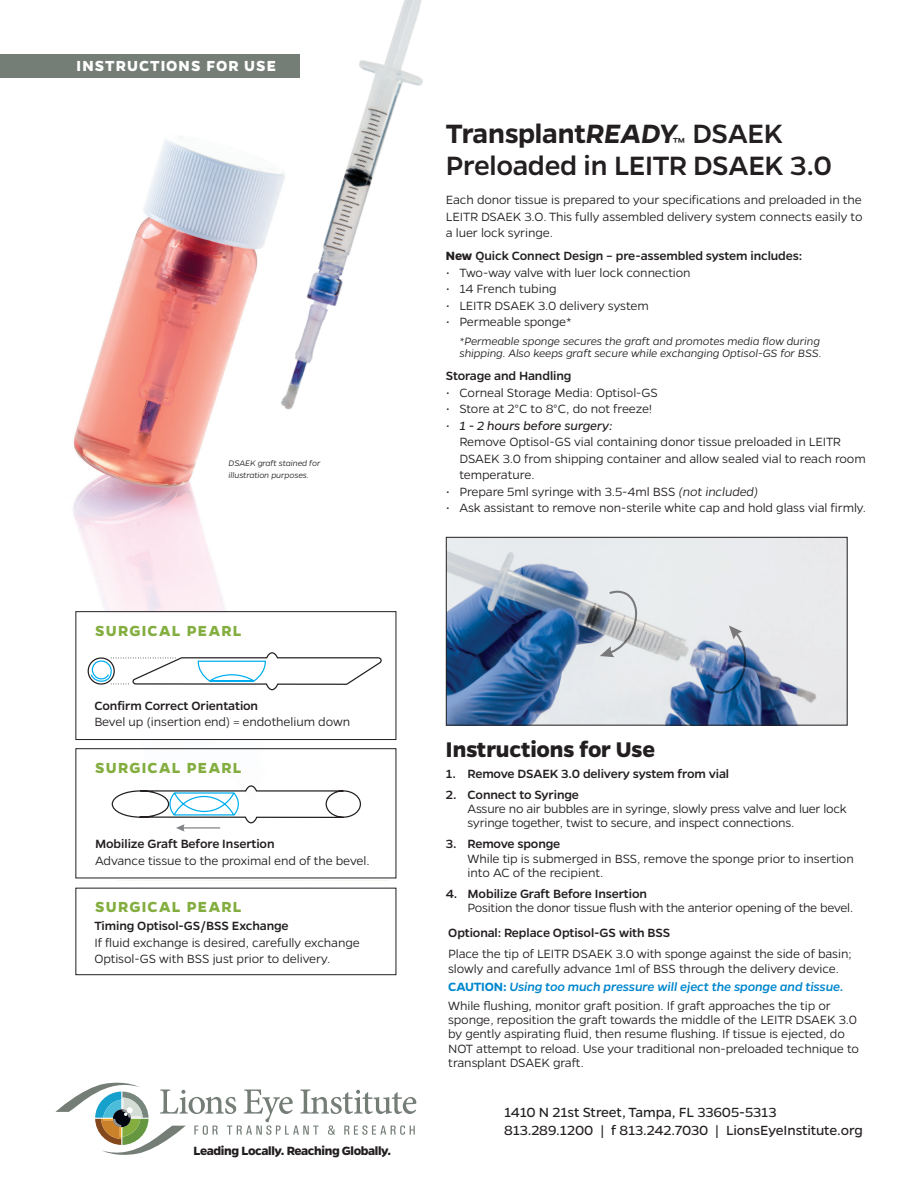
<style>
.page{position:relative;width:918px;height:1188px;background:#fff}
.page>*{position:absolute;margin:0;border:0;box-sizing:border-box;transform-origin:0 0}
.t1{font:500 30px/31.5px "Gentona";letter-spacing:-.015em;color:#231f20}
.t2{font:700 24px "Gentona";letter-spacing:-.01em;color:#231f20}
.t3{font:700 16.5px "Gentona";letter-spacing:.08em;color:#83ae3f}
.t4{font:700 16.5px "Gentona";letter-spacing:.065em;color:#fff}
.t5{font:15px/18px "Gentona";letter-spacing:-.005em;color:#231f20}
.t6{font:300 13.5px/14.2px "Gentona";letter-spacing:-.01em;color:#231f20}
.t7{font:500 13.5px "Gentona";letter-spacing:-.01em;color:#231f20}
.t8{font:700 13.5px "Gentona";letter-spacing:-.03em;color:#231f20}
.t9{font:italic 300 12px/12px "Gentona";letter-spacing:-.01em;color:#231f20}
.t10{font:italic 300 9px/12px "Gentona";letter-spacing:-.01em;color:#231f20}
.s1{font-weight:600}
.s2{font-weight:600;font-style:italic}
.s3{font-weight:700}
.s4{font-weight:400;font-style:italic}
.s5{font-style:italic}
.s6{font-weight:600;color:#0087cd}
.s7{font-weight:500;font-style:italic;color:#0087cd}
</style>
<div class="page">
<img style="left:73px;top:140px;width:324px;height:741px">
<div style="left:0;top:54px;width:300px;height:24px;background:#747d76"></div>
<svg style="left:55px;top:1082px;width:361px;height:73px"></svg>
<img style="left:168px;top:0;width:255px;height:447px">
<div style="left:76px;top:612px;width:320px;height:128px;background:#fff"></div>
<div style="left:75px;top:611px;width:321px;height:129px;border:1px solid #231f20"></div>
<div style="left:88px;top:657px;width:27px;height:28px;border:1px solid #231f20;border-radius:50%"></div>
<svg style="left:90px;top:652px;width:292px;height:39px"></svg>
<div style="left:75px;top:748px;width:321px;height:130px;border:1px solid #231f20"></div>
<svg style="left:111px;top:785px;width:251px;height:47px"></svg>
<div style="left:75px;top:888px;width:321px;height:87px;border:1px solid #231f20"></div>
<img style="left:448px;top:539px;width:398px;height:184px">
<div style="left:446px;top:537px;width:402px;height:188px;border:1px solid #231f20"></div>
<svg style="left:600px;top:591px;width:38px;height:66px;background:#c7cace"></svg>
<svg style="left:706px;top:625px;width:40px;height:69px;background:#7490b4"></svg>
<p class="t4" style="left:77px;top:56px;width:201px">INSTRUCTIONS FOR USE</p>
<p class="t10" style="left:229px;top:457px;width:93px">DSAEK graft stained for illustration purposes.</p>
<p class="t3" style="left:95px;top:621px;width:148px">SURGICAL PEARL</p>
<p class="t7" style="left:94px;top:698px;width:165px">Confirm Correct Orientation</p>
<p class="t6" style="left:94px;top:715px;width:257px">Bevel up (insertion end) = endothelium down</p>
<p class="t3" style="left:95px;top:758px;width:148px">SURGICAL PEARL</p>
<p class="t7" style="left:95px;top:837px;width:181px">Mobilize Graft Before Insertion</p>
<p class="t6" style="left:95px;top:853px;width:276px">Advance tissue to the proximal end of the bevel.</p>
<p class="t3" style="left:95px;top:898px;width:148px">SURGICAL PEARL</p>
<p class="t7" style="left:94px;top:919px;width:196px">Timing Optisol-GS/BSS Exchange</p>
<p class="t6" style="left:94px;top:934px;width:267px;line-height:16.2px">If fluid exchange is desired, carefully exchange<br>Optisol-GS with BSS just prior to delivery.</p>
<p class="t8" style="left:194px;top:1143px;width:199px">Leading Locally. Reaching Globally.</p>
<h1 class="t1" style="left:446px;top:118px;width:388px"><span class="s1">Transplant</span><span class="s2">READY</span><sub>™</sub> DSAEK<br>Preloaded in LEITR DSAEK 3.0</h1>
<p class="t6" style="left:446px;top:191px;width:418px;line-height:16.5px;text-align:justify">Each donor tissue is prepared to your specifications and preloaded in the LEITR DSAEK 3.O. This fully assembled delivery system connects easily to a luer lock syringe.</p>
<p class="t7" style="left:446px;top:248px;width:358px"><span class="s3">New</span> Quick Connect Design – pre-assembled system includes:</p>
<p class="t6" style="left:446px;top:265px;width:246px">• Two-way valve with luer lock connection</p>
<p class="t6" style="left:446px;top:282px;width:112px">• 14 French tubing</p>
<p class="t6" style="left:446px;top:298px;width:204px">• LEITR DSAEK 3.0 delivery system</p>
<p class="t6" style="left:446px;top:315px;width:127px">• Permeable sponge*</p>
<p class="t9" style="left:459px;top:335px;width:364px">*Permeable sponge secures the graft and promotes media flow during shipping. Also keeps graft secure while exchanging Optisol-GS for BSS.</p>
<p class="t7" style="left:446px;top:368px;width:127px">Storage and Handling</p>
<p class="t6" style="left:446px;top:385px;width:213px">• Corneal Storage Media: Optisol-GS</p>
<p class="t6" style="left:446px;top:402px;width:208px">• Store at 2°C to 8°C, do not freeze!</p>
<p class="t6" style="left:459px;top:417px;width:408px;line-height:16.5px;text-indent:-14px">• <span class="s4">1 - 2 hours before surgery:<br></span>Remove Optisol-GS vial containing donor tissue preloaded in LEITR DSAEK 3.0 from shipping container and allow sealed vial to reach room temperature.</p>
<p class="t6" style="left:446px;top:484px;width:314px">• Prepare 5ml syringe with 3.5-4ml BSS <span class="s5">(not included)</span></p>
<p class="t6" style="left:446px;top:501px;width:422px">• Ask assistant to remove non-sterile white cap and hold glass vial firmly.</p>
<h2 class="t2" style="left:446px;top:735px;width:211px">Instructions for Use</h2>
<p class="t7" style="left:446px;top:766px;width:285px">1. Remove DSAEK 3.0 delivery system from vial</p>
<p class="t7" style="left:446px;top:787px;width:135px">2. Connect to Syringe</p>
<p class="t6" style="left:468px;top:801px;width:381px">Assure no air bubbles are in syringe, slowly press valve and luer lock syringe together, twist to secure, and inspect connections.</p>
<p class="t7" style="left:446px;top:836px;width:116px">3. Remove sponge</p>
<p class="t6" style="left:468px;top:851px;width:388px">While tip is submerged in BSS, remove the sponge prior to insertion into AC of the recipient.</p>
<p class="t7" style="left:446px;top:886px;width:203px">4. Mobilize Graft Before Insertion</p>
<p class="t6" style="left:468px;top:900px;width:387px">Position the donor tissue flush with the anterior opening of the bevel.</p>
<p class="t7" style="left:448px;top:925px;width:224px">Optional: Replace Optisol-GS with BSS</p>
<p class="t6" style="left:448px;top:947px;width:405px">Place the tip of LEITR DSAEK 3.0 with sponge against the side of basin; slowly and carefully advance 1ml of BSS through the delivery device.</p>
<p class="t6" style="left:448px;top:977px;width:397px;line-height:18.6px"><span class="s6">CAUTION:</span> <span class="s7">Using too much pressure will eject the sponge and tissue.<br></span>While flushing, monitor graft position. If graft approaches the tip or</p>
<p class="t6" style="left:448px;top:1012px;width:412px">sponge, reposition the graft towards the middle of the LEITR DSAEK 3.0 by gently aspirating fluid, then resume flushing. If tissue is ejected, do NOT attempt to reload. Use your traditional non-preloaded technique to transplant DSAEK graft.</p>
<p class="t5" style="left:504px;top:1103px;width:360px">1410 N 21st Street, Tampa, FL 33605-5313<br>813.289.1200 | f 813.242.7030 | LionsEyeInstitute.org</p>
</div>
